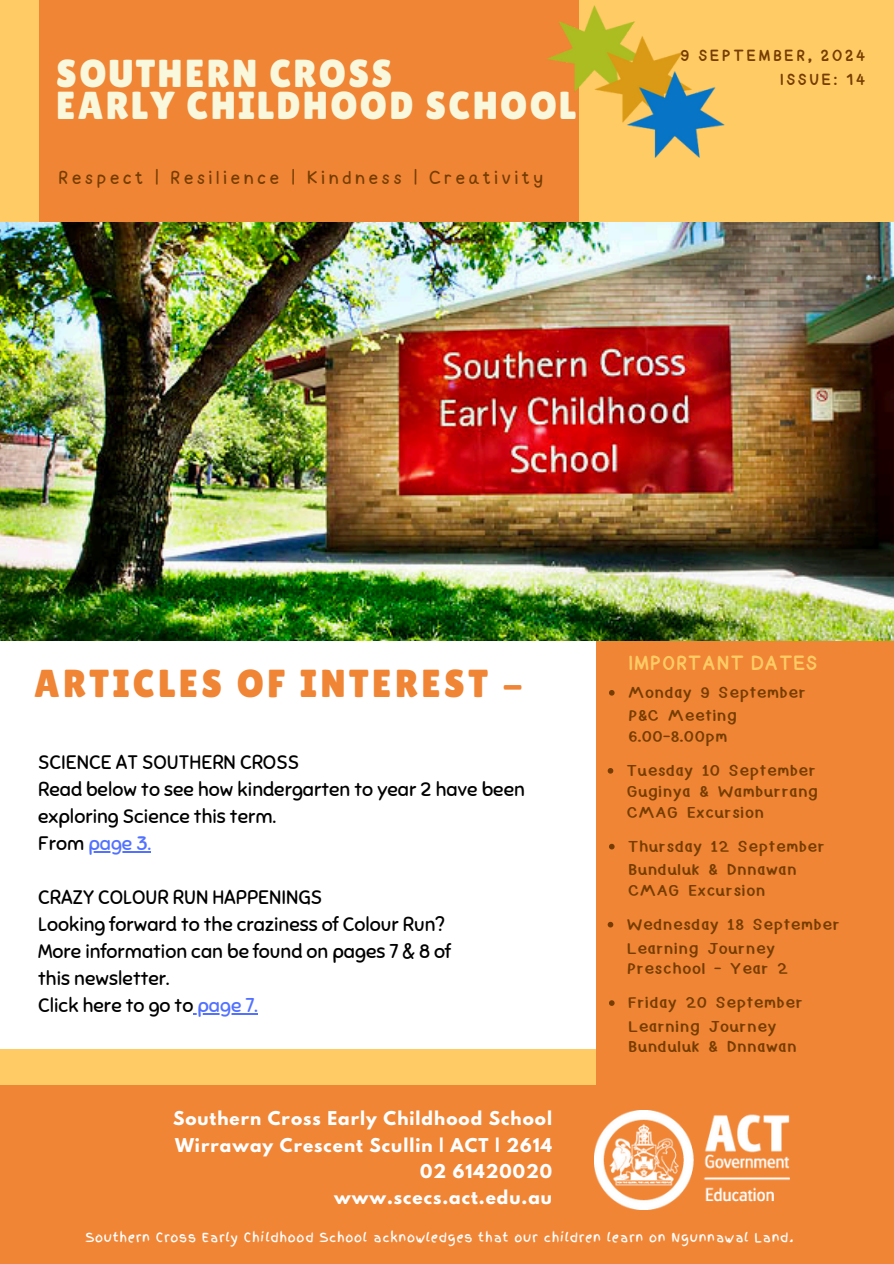
<style>
.page{position:relative;width:894px;height:1264px;background:#fff}
.page>*{position:absolute;margin:0;border:0;box-sizing:border-box;transform-origin:0 0}
.t1{font:39px/31.5px "Lilita One";letter-spacing:.06em;color:#f9f7dc}
.t2{font:39px "Lilita One";letter-spacing:.09em;color:#ef8535}
.t3{font:700 21px "milktea";color:#ffcb65}
.t4{font:19.5px/27px "Sniglet";color:#000}
.t5{font:19.5px "milktea";letter-spacing:.16em;color:#763c00}
.t6{font:700 16.8px/26.2px "League Spartan";letter-spacing:.06em;color:#fff;text-align:right}
.t7{font:700 16.5px/24.8px "milktea";letter-spacing:.12em;color:#763c00;text-align:right}
.t8{font:700 15px "smile r";color:#763c00}
.t9{font:12.45px "Finger Paint";letter-spacing:.06em;color:#fff}
.s1{color:#5271ff}
</style>
<div class="page">
<div style="left:595px;top:350px;width:298px;height:768px;background:#ef8535"></div>
<img style="left:0;top:221px;width:893px;height:420px">
<div style="left:0;top:1084px;width:893px;height:179px;background:#ef8535"></div>
<div style="left:0;top:0;width:893px;height:221px;background:#ef8535"></div>
<div style="left:579px;top:0;width:314px;height:221px;background:#ffcb65"></div>
<div style="left:0;top:1049px;width:595px;height:35px;background:#ffcb65"></div>
<div style="left:0;top:0;width:38px;height:221px;background:#ffcb65"></div>
<img style="left:547px;top:5px;width:177px;height:152px">
<hr style="left:88px;top:851px;width:63px;height:1px;background:#5271ff">
<hr style="left:193px;top:1013px;width:65px;height:1px;background:#5271ff">
<img style="left:594px;top:1110px;width:195px;height:99px">
<svg style="left:607px;top:768px;width:6px;height:5px"></svg>
<svg style="left:609px;top:843px;width:5px;height:6px"></svg>
<svg style="left:607px;top:921px;width:6px;height:6px"></svg>
<svg style="left:609px;top:690px;width:5px;height:5px"></svg>
<svg style="left:609px;top:1000px;width:5px;height:5px"></svg>
<p class="t1" style="left:56px;top:58px;width:521px">SOUTHERN CROSS<br>EARLY CHILDHOOD SCHOOL</p>
<h1 class="t5" style="left:59px;top:159px;width:486px">Respect | Resilience | Kindness | Creativity</h1>
<h3 class="t7" style="left:679px;top:40px;width:187px">9 SEPTEMBER, 2024<br>ISSUE: 14</h3>
<p class="t2" style="left:34px;top:661px;width:490px">ARTICLES OF INTEREST -</p>
<p class="t4" style="left:38px;top:749px;width:488px">SCIENCE AT SOUTHERN CROSS<br>Read below to see how kindergarten to year 2 have been exploring Science this term.<br>From <span class="s1">page 3.</span></p>
<p class="t4" style="left:38px;top:884px;width:414px">CRAZY COLOUR RUN HAPPENINGS<br>Looking forward to the craziness of Colour Run?<br>More information can be found on pages 7 &amp; 8 of this newsletter.<br>Click here to go to <span class="s1">page 7.</span></p>
<h2 class="t3" style="left:628px;top:642px;width:191px">IMPORTANT DATES</h2>
<h6 class="t8" style="left:627px;top:678px;width:180px">Monday 9 September</h6>
<p class="t8" style="left:628px;top:702px;width:111px">P&amp;C Meeting</p>
<h1 class="t8" style="left:628px;top:722px;width:101px">6.00-8.00pm</h1>
<h6 class="t8" style="left:626px;top:756px;width:191px">Tuesday 10 September</h6>
<p class="t8" style="left:626px;top:778px;width:193px">Guginya &amp; Wamburrang</p>
<p class="t8" style="left:626px;top:798px;width:139px">CMAG Excursion</p>
<h6 class="t8" style="left:627px;top:832px;width:199px">Thursday 12 September</h6>
<p class="t8" style="left:628px;top:856px;width:170px">Bunduluk &amp; Dnnawan</p>
<p class="t8" style="left:628px;top:876px;width:139px">CMAG Excursion</p>
<h6 class="t8" style="left:626px;top:910px;width:215px">Wednesday 18 September</h6>
<p class="t8" style="left:626px;top:934px;width:150px">Learning Journey</p>
<p class="t8" style="left:626px;top:954px;width:163px">Preschool - Year 2</p>
<p class="t8" style="left:627px;top:988px;width:177px">Friday 20 September</p>
<h5 class="t8" style="left:628px;top:1012px;width:150px">Learning Journey</h5>
<p class="t8" style="left:628px;top:1033px;width:170px">Bunduluk &amp; Dnnawan</p>
<p class="t6" style="left:173px;top:1107px;width:380px">Southern Cross Early Childhood School<br>Wirraway Crescent Scullin | ACT | 2614<br>02 61420020<br>www.scecs.act.edu.au</p>
<p class="t9" style="left:85px;top:1227px;width:709px">Southern Cross Early Childhood School acknowledges that our children learn on Ngunnawal Land.</p>
</div>
